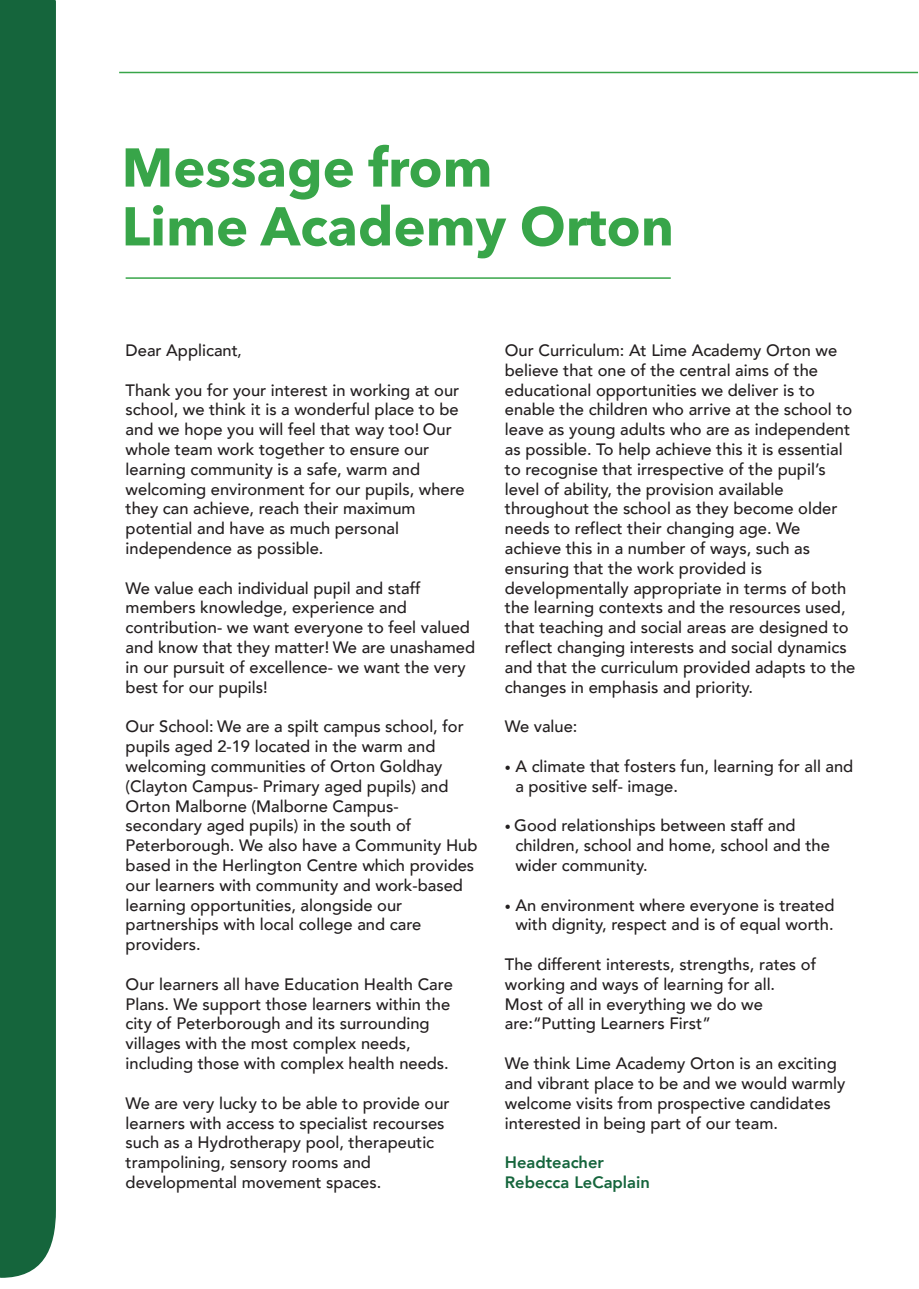
<style>
.page{position:relative;width:919px;height:1289px;background:#fff}
.page>*{position:absolute;margin:0;border:0;box-sizing:border-box;transform-origin:0 0}
.t1{font:700 54px/58.8px "Avenir Next";color:#38a549}
.t2{font:500 16.5px/19.8px "Avenir";color:#231f20}
.t3{font:800 16.5px/19.8px "Avenir";color:#15653c}
.s1{font-family:"Myriad Pro";font-weight:400}
.s2{font-size:12px}
</style>
<div class="page">
<hr style="left:119px;top:72px;width:799px;height:1px;background:#38a549">
<hr style="left:126px;top:277px;width:544px;height:2px;background:#38a549">
<div style="left:0;top:0;width:56px;height:1277px;background:#15653c"></div>
<h1 class="t1" style="left:122px;top:137px;width:553px">Message from<br>Lime Academy Orton</h1>
<p class="t2" style="left:126px;top:339px;width:117px">Dear Applicant<span class="s1">,</span></p>
<p class="t2" style="left:126px;top:379px;width:340px">Thank you for your interest in working at our school, we think it is a wonderful place to be and we hope you will feel that way too! Our whole team work together to ensure our learning community is a safe, warm and welcoming environment for our pupils, where they can achieve, reach their maximum potential and have as much personal independence as possible.</p>
<p class="t2" style="left:126px;top:577px;width:351px">We value each individual pupil and staff members knowledge, experience and contribution- we want everyone to feel valued and know that they matter! We are unashamed in our pursuit of excellence- we want the very best for our pupils!</p>
<p class="t2" style="left:126px;top:715px;width:353px">Our School: We are a spilt campus school, for pupils aged 2-19 located in the warm and welcoming communities of Orton Goldhay (Clayton Campus- Primary aged pupils) and Orton Malborne (Malborne Campus&shy;secondary aged pupils) in the south of Peterborough. We also have a Community Hub based in the Herlington Centre which provides our learners with community and work-based learning opportunities, alongside our partnerships with local college and care providers.</p>
<p class="t2" style="left:126px;top:973px;width:329px">Our learners all have Education Health Care Plans. We support those learners within the city of Peterborough and its surrounding villages with the most complex needs, including those with complex health needs.</p>
<p class="t2" style="left:126px;top:1092px;width:325px">We are very lucky to be able to provide our learners with access to specialist recourses such as a Hydrotherapy pool, therapeutic trampolining, sensory rooms and developmental movement spaces.</p>
<p class="t2" style="left:505px;top:339px;width:352px">Our Curriculum: At Lime Academy Orton we believe that one of the central aims of the educational opportunities we deliver is to enable the children who arrive at the school to leave as young adults who are as independent as possible. To help achieve this it is essential to recognise that irrespective of the pupil’s level of ability, the provision available throughout the school as they become older needs to reflect their changing age. We achieve this in a number of ways, such as ensuring that the work provided is developmentally appropriate in terms of both the learning contexts and the resources used, that teaching and social areas are designed to reflect changing interests and social dynamics and that the curriculum provided adapts to the changes in emphasis and priority.</p>
<p class="t2" style="left:505px;top:715px;width:74px">We value:</p>
<p class="t2" style="left:515px;top:755px;width:339px;text-indent:-11px"><span class="s2">•</span> A climate that fosters fun, learning for all and a positive self- image.</p>
<p class="t2" style="left:515px;top:814px;width:316px;text-indent:-11px"><span class="s2">•</span> Good relationships between staff and children, school and home, school and the wider community.</p>
<p class="t2" style="left:505px;top:894px;width:331px;text-align:center"><span class="s2">•</span> An environment where everyone is treated with dignity, respect and is of equal worth.</p>
<p class="t2" style="left:505px;top:953px;width:313px">The different interests, strengths, rates of working and ways of learning for all.<br>Most of all in everything we do we are:“Putting Learners First”</p>
<p class="t2" style="left:505px;top:1052px;width:342px">We think Lime Academy Orton is an exciting and vibrant place to be and we would warmly welcome visits from prospective candidates interested in being part of our team.</p>
<p class="t3" style="left:505px;top:1152px;width:146px">Headteacher<br>Rebecca LeCaplain</p>
</div>
